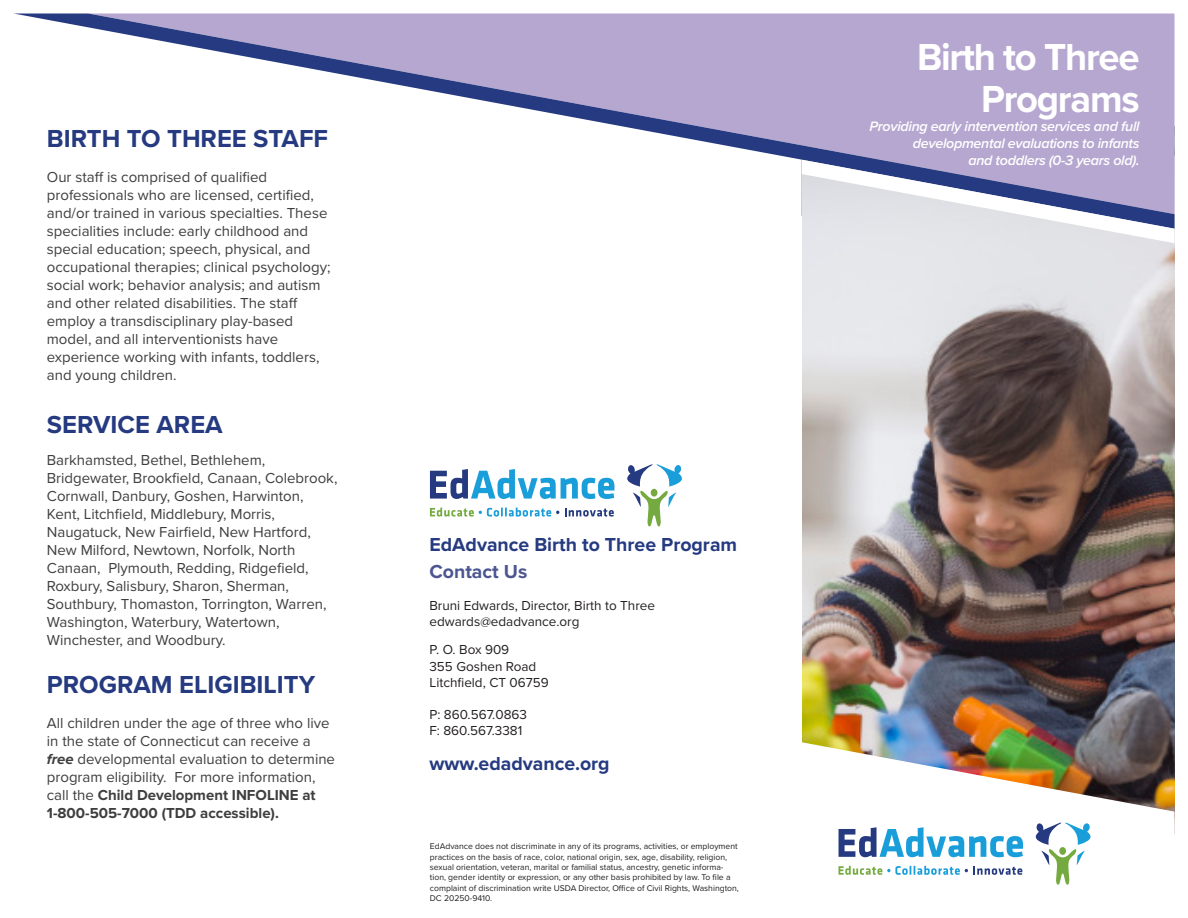
<style>
.page{position:relative;width:1188px;height:918px;background:#fff}
.page>*{position:absolute;margin:0;border:0;box-sizing:border-box;transform-origin:0 0}
.t1{font:700 39px/42px "Proxima Nova";letter-spacing:-.035em;color:#fff;text-align:right}
.t2{font:700 25.5px "Proxima Nova";color:#253a80}
.t3{font:700 19.5px/27px "Proxima Nova";color:#253a80}
.t4{font:15px/18px "Proxima Nova";color:#3e3e3f}
.t5{font:italic 600 14.25px/16.5px "Proxima Nova";letter-spacing:-.02em;color:#fff;text-align:right}
.t6{font:13.5px/16.2px "Proxima Nova";color:#231f20}
.t7{font:8.7px/10.4px "Proxima Nova";color:#231f20}
.s1{font-weight:700;font-style:italic}
.s2{font-weight:700}
.s3{color:#4b5691}
</style>
<div class="page">
<svg style="left:430px;top:469px;width:184px;height:30px"></svg>
<svg style="left:430px;top:507px;width:129px;height:10px"></svg>
<svg style="left:565px;top:508px;width:49px;height:9px"></svg>
<svg style="left:627px;top:464px;width:55px;height:63px"></svg>
<img style="left:802px;top:156px;width:373px;height:586px">
<img style="left:802px;top:742px;width:373px;height:133px">
<svg style="left:839px;top:827px;width:184px;height:30px"></svg>
<svg style="left:838px;top:866px;width:184px;height:9px"></svg>
<svg style="left:1036px;top:823px;width:55px;height:62px"></svg>
<svg style="left:16px;top:14px;width:1158px;height:202px;fill:#b6a7d0"></svg>
<svg style="left:802px;top:160px;width:372px;height:83px"></svg>
<p class="t2" style="left:47px;top:123px;width:283px">BIRTH TO THREE STAFF</p>
<p class="t4" style="left:47px;top:169px;width:285px">Our staff is comprised of qualified professionals who are licensed, certified, and/or trained in various specialties. These specialities include: early childhood and special education; speech, physical, and occupational therapies; clinical psychology; social work; behavior analysis; and autism and other related disabilities. The staff employ a transdisciplinary play-based model, and all interventionists have experience working with infants, toddlers, and young children.</p>
<p class="t2" style="left:47px;top:409px;width:177px">SERVICE AREA</p>
<p class="t4" style="left:47px;top:451px;width:292px">Barkhamsted, Bethel, Bethlehem, Bridgewater, Brookfield, Canaan, Colebrook, Cornwall, Danbury, Goshen, Harwinton, Kent, Litchfield, Middlebury, Morris, Naugatuck, New Fairfield, New Hartford, New Milford, Newtown, Norfolk, North Canaan, Plymouth, Redding, Ridgefield, Roxbury, Salisbury, Sharon, Sherman, Southbury, Thomaston, Torrington, Warren, Washington, Waterbury, Watertown, Winchester, and Woodbury.</p>
<p class="t2" style="left:47px;top:669px;width:270px">PROGRAM ELIGIBILITY</p>
<p class="t4" style="left:47px;top:714px;width:290px">All children under the age of three who live in the state of Connecticut can receive a <span class="s1">free</span> developmental evaluation to determine program eligibility. For more information, call the <span class="s2">Child Development INFOLINE at 1-800-505-7000 (TDD accessible).</span></p>
<p class="t3" style="left:429px;top:531px;width:309px">EdAdvance Birth to Three Program<br><span class="s3">Contact Us</span></p>
<p class="t6" style="left:429px;top:598px;width:227px">Bruni Edwards, Director, Birth to Three</p>
<p class="t6" style="left:429px;top:614px;width:151px">edwards@edadvance.org</p>
<p class="t6" style="left:429px;top:642px;width:108px">P. O. Box 909<br>355 Goshen Road</p>
<p class="t6" style="left:429px;top:674px;width:121px">Litchfield, CT 06759</p>
<p class="t6" style="left:429px;top:707px;width:99px">P: 860.567.0863<br>F: 860.567.3381</p>
<p class="t3" style="left:429px;top:750px;width:182px">www.edadvance.org</p>
<p class="t7" style="left:430px;top:841px;width:309px">EdAdvance does not discriminate in any of its programs, activities, or employment practices on the basis of race, color, national origin, sex, age, disability, religion,</p>
<p class="t7" style="left:430px;top:862px;width:310px">sexual orientation, veteran, marital or familial status, ancestry, genetic informa&shy;tion, gender identity or expression, or any other basis prohibited by law. To file a complaint of discrimination write USDA Director, Office of Civil Rights, Washington, DC 20250-9410.</p>
<p class="t1" style="left:917px;top:37px;width:224px">Birth to Three<br>Programs</p>
<p class="t5" style="left:870px;top:118px;width:271px">Providing early intervention services and full developmental evaluations to infants</p>
<p class="t5" style="left:968px;top:152px;width:173px">and toddlers (0-3 years old).</p>
</div>
